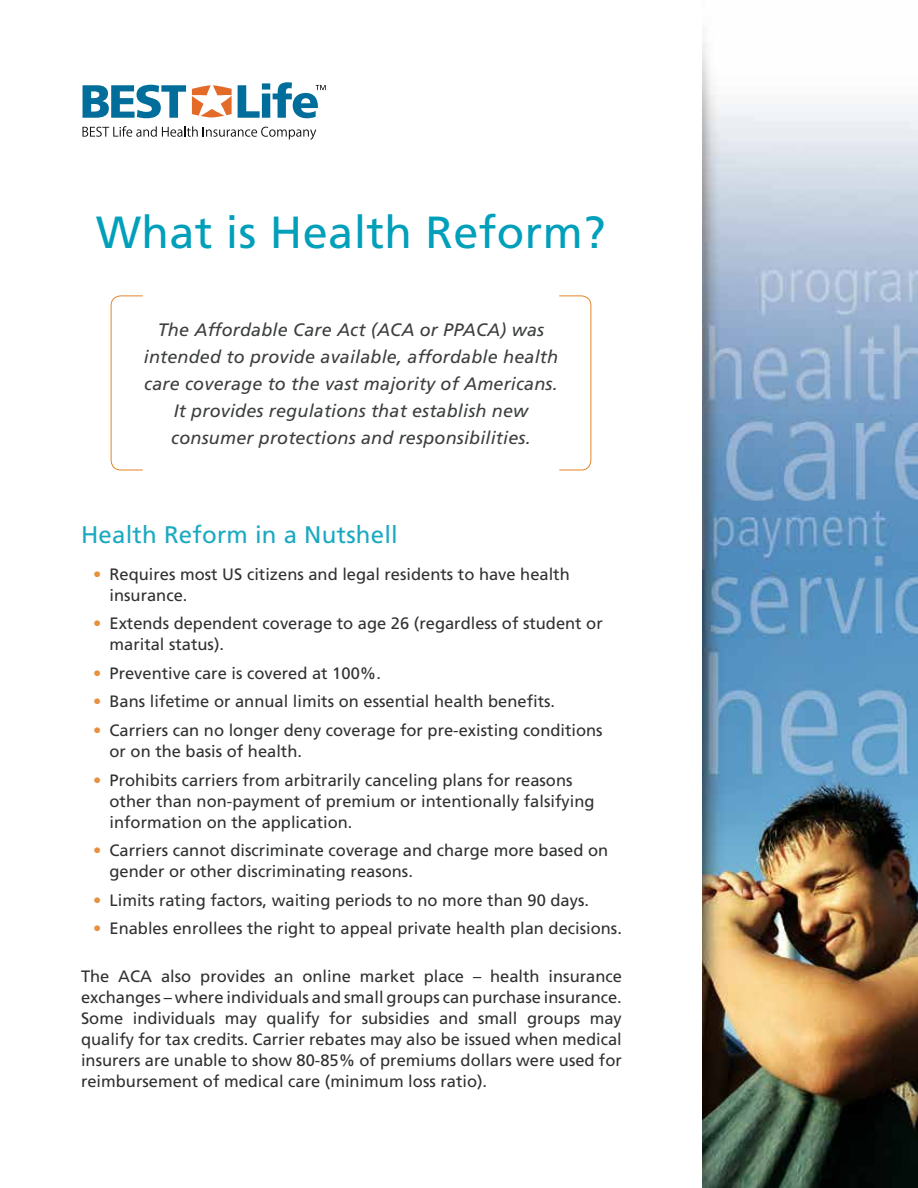
<style>
.page{position:relative;width:918px;height:1188px;background:#fff}
.page>*{position:absolute;margin:0;border:0;box-sizing:border-box;transform-origin:0 0}
.t1{font:45px "Frutiger";letter-spacing:.01em;color:#009fba}
.t2{font:24px "Frutiger";letter-spacing:.01em;color:#1aa9c1}
.t3{font:italic 18px/27px "Frutiger";letter-spacing:.01em;color:#3d3f3f;text-align:center}
.t4{font:16.5px/21px "Frutiger";color:#303231}
.s1{color:#e7903f}
</style>
<div class="page">
<img style="left:702px;top:43px;width:216px;height:1145px">
<svg style="left:83px;top:85px;width:103px;height:33px"></svg>
<svg style="left:192px;top:85px;width:40px;height:33px"></svg>
<svg style="left:83px;top:126px;width:233px;height:14px"></svg>
<svg style="left:238px;top:82px;width:87px;height:36px"></svg>
<svg style="left:110px;top:295px;width:33px;height:176px"></svg>
<svg style="left:559px;top:295px;width:33px;height:176px"></svg>
<h1 class="t1" style="left:96px;top:206px;width:511px">What is Health Reform?</h1>
<p class="t3" style="left:144px;top:316px;width:416px">The Affordable Care Act (ACA or PPACA) was intended to provide available, affordable health care coverage to the vast majority of Americans.<br>It provides regulations that establish new consumer protections and responsibilities.</p>
<h2 class="t2" style="left:81px;top:520px;width:318px">Health Reform in a Nutshell</h2>
<p class="t4" style="left:110px;top:564px;width:462px;text-indent:-16px"><span class="s1">•</span> Requires most US citizens and legal residents to have health insurance.</p>
<p class="t4" style="left:110px;top:613px;width:495px;text-indent:-16px"><span class="s1">•</span> Extends dependent coverage to age 26 (regardless of student or marital status).</p>
<p class="t4" style="left:93px;top:663px;width:289px"><span class="s1">•</span> Preventive care is covered at 100%.</p>
<p class="t4" style="left:93px;top:691px;width:464px"><span class="s1">•</span> Bans lifetime or annual limits on essential health benefits.</p>
<p class="t4" style="left:110px;top:720px;width:495px;text-indent:-16px"><span class="s1">•</span> Carriers can no longer deny coverage for pre-existing conditions or on the basis of health.</p>
<p class="t4" style="left:110px;top:769px;width:487px;text-indent:-16px"><span class="s1">•</span> Prohibits carriers from arbitrarily canceling plans for reasons other than non-payment of premium or intentionally falsifying information on the application.</p>
<p class="t4" style="left:110px;top:840px;width:500px;text-indent:-16px"><span class="s1">•</span> Carriers cannot discriminate coverage and charge more based on gender or other discriminating reasons.</p>
<p class="t4" style="left:93px;top:890px;width:498px"><span class="s1">•</span> Limits rating factors, waiting periods to no more than 90 days.</p>
<p class="t4" style="left:93px;top:918px;width:530px"><span class="s1">•</span> Enables enrollees the right to appeal private health plan decisions.</p>
<p class="t4" style="left:81px;top:966px;width:542px;text-align:justify">The ACA also provides an online market place – health insurance exchanges – where individuals and small groups can purchase insurance.<br>Some individuals may qualify for subsidies and small groups may qualify for tax credits. Carrier rebates may also be issued when medical insurers are unable to show 80-85% of premiums dollars were used for reimbursement of medical care (minimum loss ratio).</p>
</div>
